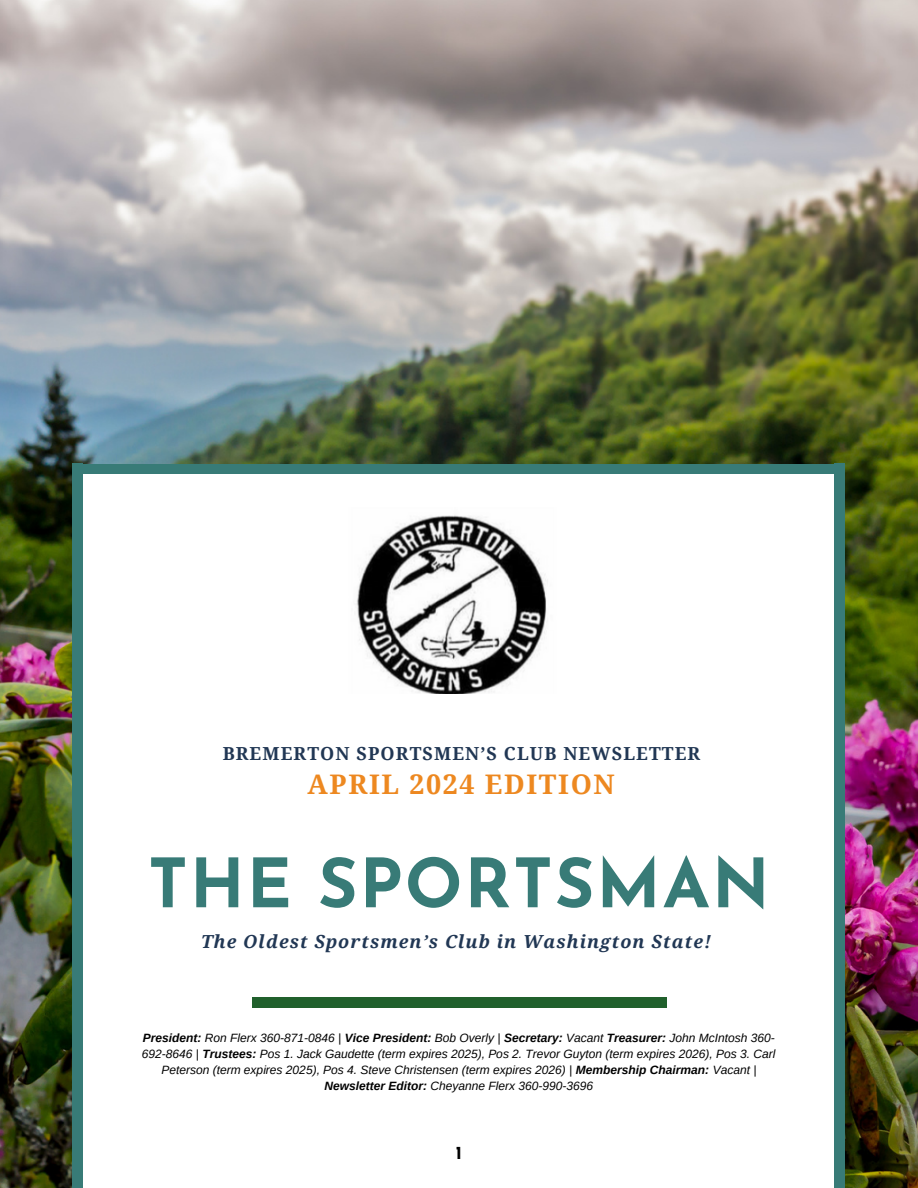
<style>
.page{position:relative;width:918px;height:1188px;background:#fff}
.page>*{position:absolute;margin:0;border:0;box-sizing:border-box;transform-origin:0 0}
.t1{font:700 67.8px "Josefin Sans";letter-spacing:.03em;color:#387b77}
.t2{font:700 27px "Noto Serif";letter-spacing:.06em;color:#ed8820}
.t3{font:italic 700 18px "Noto Serif";letter-spacing:.06em;color:#213754}
.t4{font:700 18px "Noto Serif";letter-spacing:.06em;color:#213754}
.t5{font:700 18px "Josefin Sans";color:#000}
.t6{font:italic 12px/16px "Arimo";color:#000;text-align:center}
.s1{font-weight:700}
</style>
<div class="page">
<img style="left:0;top:0;width:918px;height:1188px">
<div style="left:78px;top:468px;width:762px;height:720px;background:#fff"></div>
<img style="left:355px;top:515px;width:193px;height:178px">
<div style="left:78px;top:464px;width:762px;height:10px;background:#387b77"></div>
<div style="left:72px;top:463px;width:10px;height:725px;background:#387b77"></div>
<div style="left:834px;top:463px;width:10px;height:725px;background:#387b77"></div>
<div style="left:252px;top:998px;width:414px;height:10px;background:#20602c"></div>
<h3 class="t4" style="left:223px;top:741px;width:479px">BREMERTON SPORTSMEN’S CLUB NEWSLETTER</h3>
<h3 class="t2" style="left:308px;top:765px;width:309px">APRIL 2024 EDITION</h3>
<p class="t1" style="left:148px;top:856px;width:623px">THE SPORTSMAN</p>
<h2 class="t3" style="left:201px;top:929px;width:512px">The Oldest Sportsmen’s Club in Washington State!</h2>
<p class="t6" style="left:142px;top:1030px;width:635px"><span class="s1">President:</span> Ron Flerx 360-871-0846 | <span class="s1">Vice President:</span> Bob Overly | <span class="s1">Secretary:</span> Vacant <span class="s1">Treasurer:</span> John McIntosh 360- 692-8646 | <span class="s1">Trustees:</span> Pos 1. Jack Gaudette (term expires 2025), Pos 2. Trevor Guyton (term expires 2026), Pos 3. Carl Peterson (term expires 2025), Pos 4. Steve Christensen (term expires 2026) | <span class="s1">Membership Chairman:</span> Vacant | <span class="s1">Newsletter Editor:</span> Cheyanne Flerx 360-990-3696</p>
<p class="t5" style="left:456px;top:1145px;width:8px">1</p>
</div>
